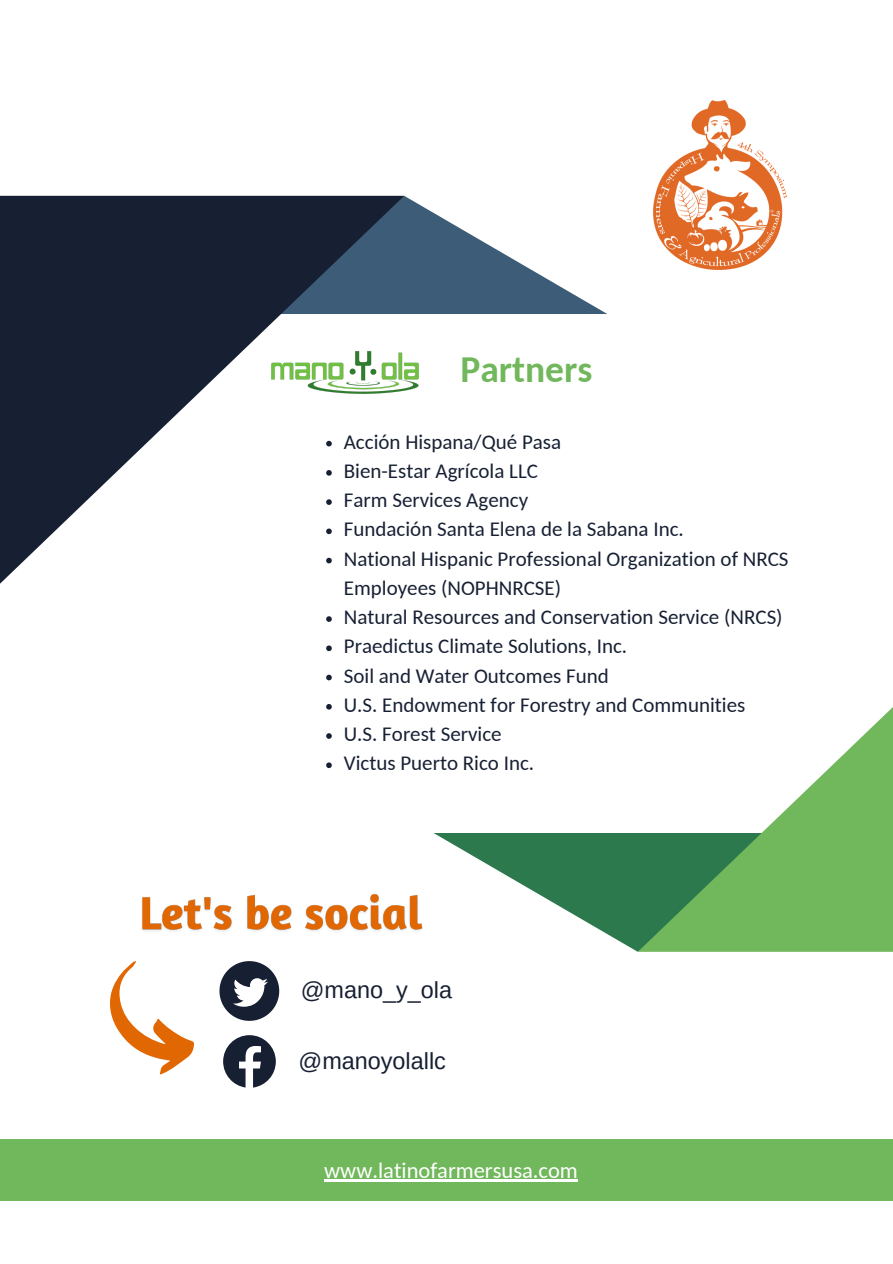
<style>
.page{position:relative;width:893px;height:1264px;background:#fff}
.page>*{position:absolute;margin:0;border:0;box-sizing:border-box;transform-origin:0 0}
.t1{font:700 37.5px "Carlito";color:#71b75b}
.t2{font:23.4px "Arimo";color:#172033}
.t3{font:22.5px "Carlito";color:#fff}
.t4{font:21px/29.2px "Carlito";color:#172033}
</style>
<div class="page">
<svg style="left:404px;top:196px;width:203px;height:118px"></svg>
<svg style="left:433px;top:833px;width:204px;height:118px"></svg>
<svg style="left:0;top:196px;width:404px;height:573px"></svg>
<svg style="left:637px;top:708px;width:255px;height:243px;fill:#71b75b"></svg>
<img style="left:653px;top:99px;width:134px;height:171px">
<div style="left:0;top:1138px;width:892px;height:62px;background:#71b75b"></div>
<svg style="left:110px;top:961px;width:84px;height:113px"></svg>
<svg style="left:219px;top:961px;width:60px;height:59px"></svg>
<svg style="left:223px;top:1035px;width:53px;height:52px"></svg>
<img style="left:142px;top:894px;width:281px;height:37px">
<img style="left:267px;top:329px;width:152px;height:87px">
<svg style="left:326px;top:441px;width:6px;height:5px"></svg>
<svg style="left:326px;top:470px;width:6px;height:5px"></svg>
<svg style="left:326px;top:499px;width:6px;height:6px"></svg>
<svg style="left:326px;top:528px;width:6px;height:6px"></svg>
<svg style="left:326px;top:558px;width:6px;height:5px"></svg>
<svg style="left:326px;top:616px;width:6px;height:6px"></svg>
<svg style="left:326px;top:645px;width:6px;height:6px"></svg>
<svg style="left:326px;top:674px;width:6px;height:6px"></svg>
<svg style="left:326px;top:704px;width:6px;height:5px"></svg>
<svg style="left:326px;top:733px;width:6px;height:5px"></svg>
<svg style="left:326px;top:762px;width:6px;height:6px"></svg>
<hr style="left:324px;top:1179px;width:254px;height:2px;background:#fff">
<h1 class="t1" style="left:460px;top:354px;width:133px">Partners</h1>
<p class="t4" style="left:344px;top:429px;width:446px">Acción Hispana/Qué Pasa<br>Bien-Estar Agrícola LLC<br>Farm Services Agency<br>Fundación Santa Elena de la Sabana Inc.<br>National Hispanic Professional Organization of NRCS<br>Employees (NOPHNRCSE)<br>Natural Resources and Conservation Service (NRCS)<br>Praedictus Climate Solutions, Inc.<br>Soil and Water Outcomes Fund<br>U.S. Endowment for Forestry and Communities<br>U.S. Forest Service<br>Victus Puerto Rico Inc.</p>
<p class="t2" style="left:301px;top:977px;width:153px">@mano_y_ola</p>
<p class="t2" style="left:298px;top:1047px;width:149px">@manoyolallc</p>
<p class="t3" style="left:324px;top:1161px;width:255px">www.latinofarmersusa.com</p>
</div>
